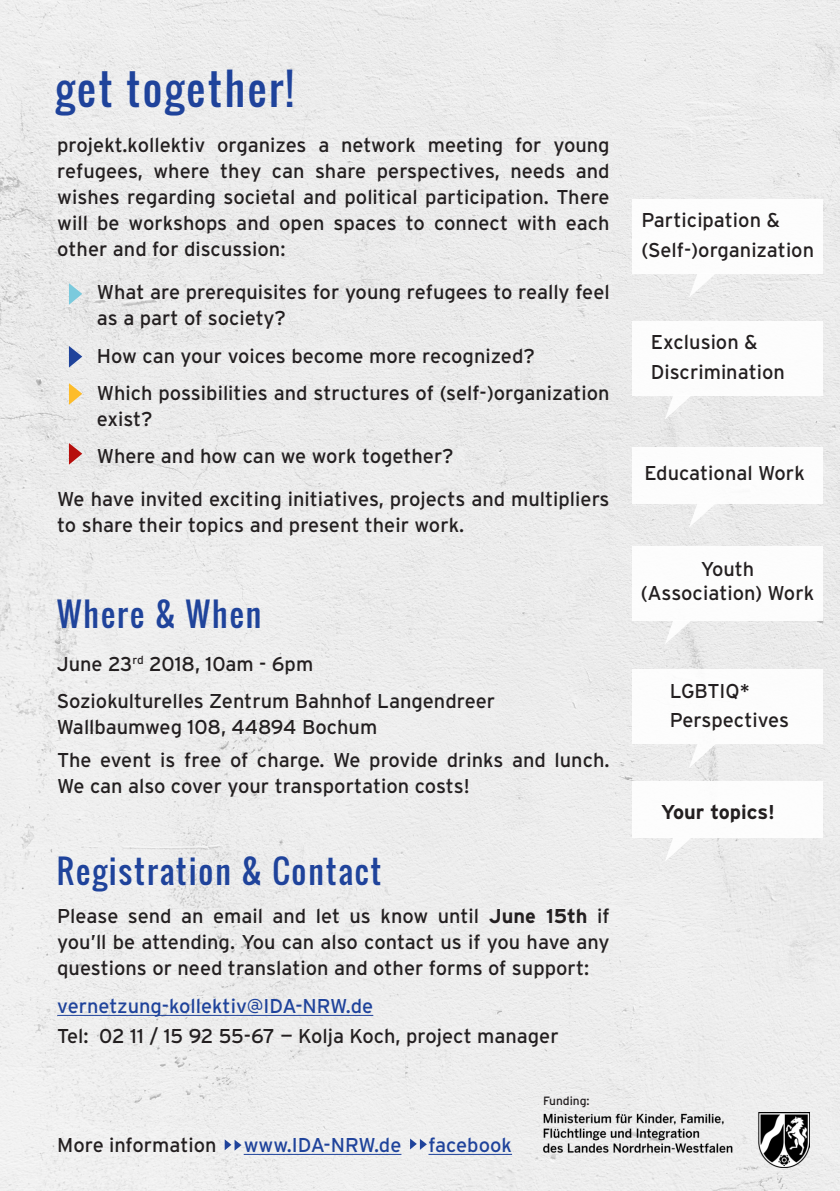
<style>
.page{position:relative;width:840px;height:1191px;background:#fff}
.page>*{position:absolute;margin:0;border:0;box-sizing:border-box;transform-origin:0 0}
.Absatzformat_4{font:42px "Oswald";letter-spacing:.06em;color:#1f439b}
.Absatzformat_4-2{font:32px "Oswald";letter-spacing:.06em;color:#1f439b}
.Absatzformat_10{font:20px/26px "Interstate";color:#231f20;text-align:justify}
.Absatzformat_5{font:20px/26px "Interstate";color:#231f20;text-align:justify}
.Absatzformat_7{font:20px/26px "Interstate";color:#231f20}
.Absatzformat_6{font:20px/26px "Interstate";color:#231f20}
.Absatzformat_6-2{font:20px "Interstate";color:#1f439b}
.Absatzformat_9{font:20px "Interstate";color:#231f20}
.Absatzformat_5-2{font:20px "Interstate";color:#1f439b}
.t1{font:700 20px "Interstate";color:#231f20}
.t2{font:12px "Interstate";color:#231f20}
.s1{font-weight:700}
</style>
<div class="page">
<div style="left:0;top:0;width:839px;height:1191px;background:#ececec"></div>
<svg style="left:69px;top:283px;width:13px;height:22px"></svg>
<svg style="left:69px;top:346px;width:13px;height:21px"></svg>
<svg style="left:69px;top:383px;width:13px;height:22px"></svg>
<svg style="left:69px;top:443px;width:13px;height:22px"></svg>
<div style="left:631px;top:199px;width:191px;height:75px;background:#fff"></div>
<svg style="left:688px;top:274px;width:27px;height:24px"></svg>
<div style="left:631px;top:447px;width:191px;height:56px;background:#fff"></div>
<svg style="left:664px;top:396px;width:27px;height:24px"></svg>
<div style="left:631px;top:321px;width:191px;height:75px;background:#fff"></div>
<div style="left:631px;top:546px;width:191px;height:74px;background:#fff"></div>
<svg style="left:664px;top:620px;width:27px;height:24px"></svg>
<div style="left:631px;top:669px;width:191px;height:75px;background:#fff"></div>
<div style="left:631px;top:781px;width:191px;height:56px;background:#fff"></div>
<svg style="left:688px;top:503px;width:27px;height:25px"></svg>
<svg style="left:688px;top:744px;width:27px;height:24px"></svg>
<svg style="left:664px;top:837px;width:27px;height:25px"></svg>
<img style="left:543px;top:1112px;width:265px;height:55px">
<hr style="left:57px;top:1015px;width:316px;height:1px;background:#1f439b">
<hr style="left:243px;top:1154px;width:158px;height:1px;background:#1f439b">
<hr style="left:428px;top:1154px;width:84px;height:1px;background:#1f439b">
<svg style="left:224px;top:1139px;width:17px;height:11px"></svg>
<svg style="left:410px;top:1138px;width:16px;height:11px"></svg>
<p class="Absatzformat_4" style="left:55px;top:57px;width:239px">get together!</p>
<p class="Absatzformat_10" style="left:57px;top:132px;width:553px">projekt.kollektiv organizes a network meeting for young refugees, where they can share perspectives, needs and wishes regarding societal and political participation. There will be workshops and open spaces to connect with each other and for discussion:</p>
<p class="Absatzformat_7" style="left:97px;top:279px;width:514px">What are prerequisites for young refugees to really feel as a part of society?</p>
<p class="Absatzformat_7" style="left:97px;top:342px;width:439px">How can your voices become more recognized?</p>
<p class="Absatzformat_7" style="left:97px;top:380px;width:514px">Which possibilities and structures of (self-)organization exist?</p>
<p class="Absatzformat_9" style="left:97px;top:445px;width:358px">Where and how can we work together?</p>
<p class="Absatzformat_6" style="left:57px;top:486px;width:553px">We have invited exciting initiatives, projects and multipliers to share their topics and present their work.</p>
<p class="Absatzformat_4-2" style="left:57px;top:590px;width:206px">Where &amp; When</p>
<p class="Absatzformat_5" style="left:57px;top:650px;width:258px">June 23<sup>rd</sup> 2018, 10am - 6pm</p>
<p class="Absatzformat_6" style="left:57px;top:688px;width:439px">Soziokulturelles Zentrum Bahnhof Langendreer</p>
<p class="Absatzformat_6" style="left:57px;top:714px;width:322px">Wallbaumweg 108, 44894 Bochum</p>
<p class="Absatzformat_10" style="left:57px;top:747px;width:553px">The event is free of charge. We provide drinks and lunch.<br>We can also cover your transportation costs!</p>
<p class="Absatzformat_4-2" style="left:57px;top:847px;width:326px">Registration &amp; Contact</p>
<p class="Absatzformat_5" style="left:57px;top:903px;width:553px">Please send an email and let us know until <span class="s1">June 15th</span> if you’ll be attending. You can also contact us if you have any questions or need translation and other forms of support:</p>
<p class="Absatzformat_6-2" style="left:57px;top:994px;width:317px">vernetzung-kollektiv@IDA-NRW.de</p>
<p class="Absatzformat_5" style="left:57px;top:1022px;width:502px">Tel: 02 11 / 15 92 55-67 — Kolja Koch, project manager</p>
<p class="Absatzformat_5" style="left:57px;top:1131px;width:161px">More information</p>
<p class="Absatzformat_5-2" style="left:243px;top:1133px;width:159px">www.IDA-NRW.de</p>
<p class="Absatzformat_5-2" style="left:428px;top:1133px;width:85px">facebook</p>
<p class="t2" style="left:543px;top:1094px;width:48px">Funding:</p>
<p class="Absatzformat_10" style="left:641px;top:207px;width:140px">Participation &amp;</p>
<p class="Absatzformat_10" style="left:641px;top:237px;width:174px">(Self-)organization</p>
<p class="Absatzformat_10" style="left:650px;top:329px;width:108px">Exclusion &amp;</p>
<p class="Absatzformat_10" style="left:650px;top:358px;width:135px">Discrimination</p>
<p class="Absatzformat_10" style="left:644px;top:459px;width:162px">Educational Work</p>
<p class="Absatzformat_10" style="left:640px;top:557px;width:175px;line-height:24px;text-align:center">Youth (Association) Work</p>
<p class="Absatzformat_10" style="left:669px;top:677px;width:82px">LGBTIQ*</p>
<p class="Absatzformat_10" style="left:669px;top:707px;width:121px">Perspectives</p>
<p class="t1" style="left:660px;top:800px;width:115px">Your topics!</p>
</div>
